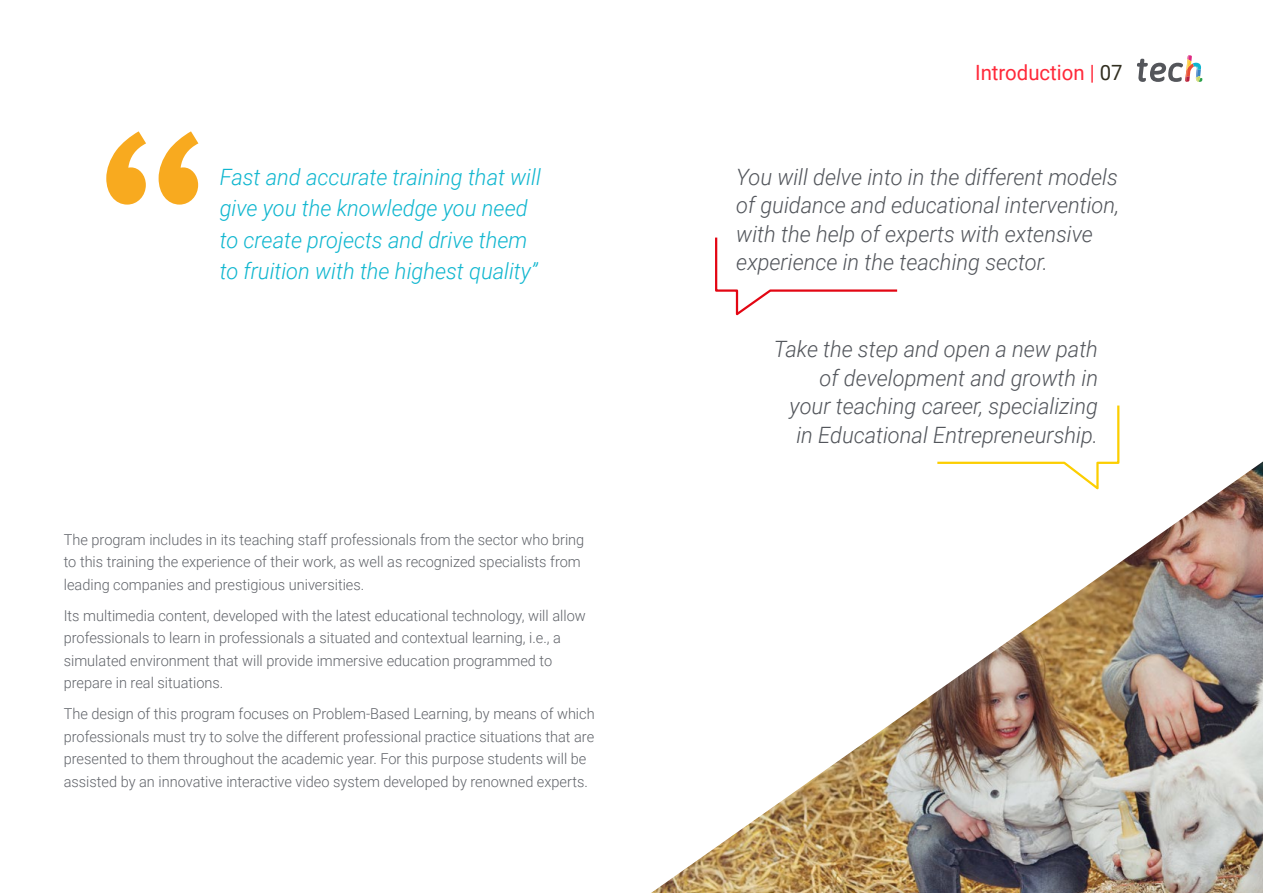
<style>
.page{position:relative;width:1263px;height:893px;background:#fff}
.page>*{position:absolute;margin:0;border:0;box-sizing:border-box;transform-origin:0 0}
.t1{font:italic 300 22.5px/28.5px "Roboto";color:#52555b;text-align:right}
.t2{font:italic 300 22.5px/31.5px "Roboto";color:#0fb6cf}
.t3{font:21px "Roboto";color:#ff293a}
.t4{font:300 15px/22.5px "Roboto";color:#61646a}
.s1{color:#312e20}
</style>
<div class="page">
<svg style="left:106px;top:131px;width:92px;height:74px"></svg>
<svg style="left:1117px;top:405px;width:3px;height:56px"></svg>
<svg style="left:715px;top:237px;width:183px;height:79px"></svg>
<img style="left:651px;top:461px;width:612px;height:432px">
<svg style="left:1137px;top:55px;width:65px;height:27px"></svg>
<h1 class="t2" style="left:220px;top:160px;width:323px">Fast and accurate training that will give you the knowledge you need to create projects and drive them to fruition with the highest quality”</h1>
<p class="t4" style="left:64px;top:527px;width:522px">The program includes in its teaching staff professionals from the sector who bring to this training the experience of their work, as well as recognized specialists from leading companies and prestigious universities.</p>
<p class="t4" style="left:64px;top:603px;width:523px">Its multimedia content, developed with the latest educational technology, will allow professionals to learn in professionals a situated and contextual learning, i.e., a simulated environment that will provide immersive education programmed to prepare in real situations.</p>
<p class="t4" style="left:64px;top:702px;width:532px">The design of this program focuses on Problem-Based Learning, by means of which professionals must try to solve the different professional practice situations that are presented to them throughout the academic year. For this purpose students will be assisted by an innovative interactive video system developed by renowned experts.</p>
<h2 class="t3" style="left:975px;top:57px;width:149px">Introduction | <span class="s1">07</span></h2>
<h1 class="t1" style="left:736px;top:162px;width:385px;text-align:left">You will delve into in the different models of guidance and educational intervention, with the help of experts with extensive experience in the teaching sector.</h1>
<h1 class="t1" style="left:774px;top:334px;width:326px">Take the step and open a new path of development and growth in your teaching career, specializing in Educational Entrepreneurship.</h1>
</div>
